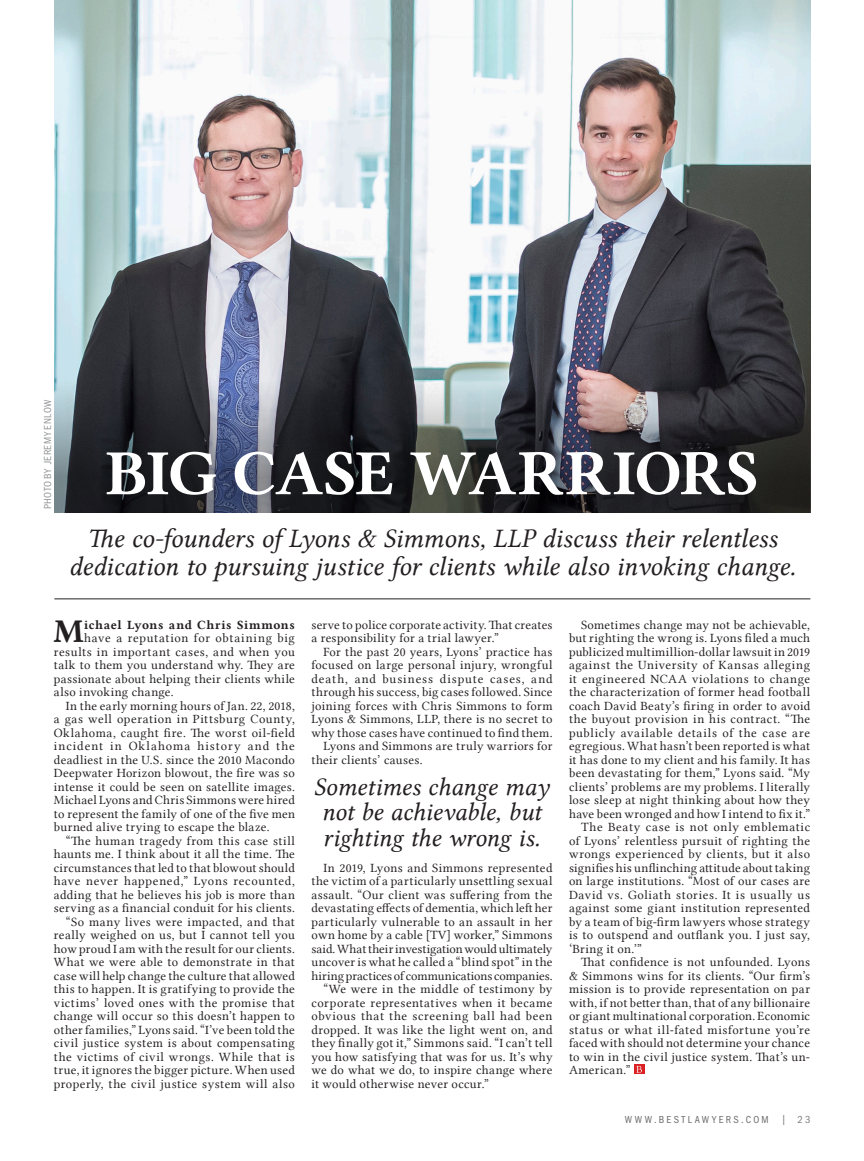
<style>
.page{position:relative;width:864px;height:1161px;background:#fff}
.page>*{position:absolute;margin:0;border:0;box-sizing:border-box;transform-origin:0 0}
.t1{font:64.5px "Lin Libertine B";letter-spacing:-.015em;color:#fff}
.t2{font:33.6px "Lin Libertine B";color:#231f20}
.t3{font:27px/28.5px "Lin Libertine I";color:#231f20;text-align:center}
.t4{font:25.5px "Lin Libertine I";letter-spacing:-.005em;color:#231f20}
.t5{font:12.75px/13.5px "Lin Libertine";letter-spacing:.025em;color:#231f20;text-align:justify}
.t6{font:12.75px "Lin Libertine";letter-spacing:.045em;color:#231f20}
.t7{font:12.75px "Lin Libertine";letter-spacing:.05em;color:#231f20}
.t8{font:12.75px "Lin Libertine B";letter-spacing:.045em;color:#231f20}
.t9{font:10.5px "Franklin Gothic URW Cond";letter-spacing:.225em;color:#6c6d70}
.t10{font:10.5px "Franklin Gothic URW Cond";letter-spacing:.04em;color:#939598}
.s1{font-size:12px;color:#7a7c7f}
.s2{color:#7a7c7f}
</style>
<div class="page">
<img style="left:54px;top:0;width:756px;height:345px">
<img style="left:54px;top:345px;width:756px;height:167px">
<div style="left:634px;top:1064px;width:10px;height:10px;background:#dc2126"></div>
<svg style="left:636px;top:1066px;width:6px;height:7px"></svg>
<hr style="left:54px;top:598px;width:756px;height:1px;background:#231f20">
<p class="t10" style="left:40px;top:509px;width:111px;rotate:-90deg">PHOTO BY JEREMY ENLOW</p>
<p class="t1" style="left:106px;top:429px;width:654px">BIG CASE WARRIORS</p>
<p class="t3" style="left:69px;top:525px;width:729px">The co-founders of Lyons &amp; Simmons, LLP discuss their relentless dedication to pursuing justice for clients while also invoking change.</p>
<p class="t2" style="left:54px;top:608px;width:32px">M</p>
<p class="t8" style="left:84px;top:616px;width:212px">ichael Lyons and Chris Simmons</p>
<p class="t5" style="left:311px;top:618px;width:243px">serve to police corporate activity. That creates a responsibility for a trial lawyer.”</p>
<p class="t5" style="left:311px;top:645px;width:243px;text-indent:12px">For the past 20 years, Lyons’ practice has focused on large personal injury, wrongful death, and business dispute cases, and through his success, big cases followed. Since joining forces with Chris Simmons to form Lyons &amp; Simmons, LLP, there is no secret to why those cases have continued to find them.</p>
<p class="t5" style="left:311px;top:739px;width:243px;text-indent:12px">Lyons and Simmons are truly warriors for their clients’ causes.</p>
<p class="t5" style="left:569px;top:618px;width:243px;text-indent:12px">Sometimes change may not be achievable, but righting the wrong is. Lyons filed a much publicized multimillion-dollar lawsuit in 2019 against the University of Kansas alleging it engineered NCAA violations to change the characterization of former head football coach David Beaty’s firing in order to avoid the buyout provision in his contract. “The publicly available details of the case are egregious. What hasn’t been reported is what it has done to my client and his family. It has been devastating for them,” Lyons said. “My clients’ problems are my problems. I literally lose sleep at night thinking about how they have been wronged and how I intend to fix it.”</p>
<p class="t5" style="left:569px;top:820px;width:243px;text-indent:12px">The Beaty case is not only emblematic of Lyons’ relentless pursuit of righting the wrongs experienced by clients, but it also signifies his unflinching attitude about taking on large institutions. “Most of our cases are David vs. Goliath stories. It is usually us against some giant institution represented by a team of big-firm lawyers whose strategy is to outspend and outflank you. I just say, ‘Bring it on.’”</p>
<p class="t5" style="left:569px;top:955px;width:243px;text-indent:12px">That confidence is not unfounded. Lyons &amp; Simmons wins for its clients. “Our firm’s mission is to provide representation on par with, if not better than, that of any billionaire or giant multinational corporation. Economic status or what ill-fated misfortune you’re faced with should not determine your chance to win in the civil justice system. That’s un-American.”</p>
<p class="t7" style="left:84px;top:631px;width:212px">have a reputation for obtaining big</p>
<p class="t6" style="left:54px;top:644px;width:243px">results in important cases, and when you</p>
<p class="t5" style="left:54px;top:658px;width:243px">talk to them you understand why. They are</p>
<p class="t5" style="left:54px;top:672px;width:243px">passionate about helping their clients while</p>
<p class="t5" style="left:54px;top:685px;width:121px">also invoking change.</p>
<p class="t5" style="left:54px;top:699px;width:243px;text-indent:12px">In the early morning hours of Jan. 22, 2018, a gas well operation in Pittsburg County, Oklahoma, caught fire. The worst oil-field incident in Oklahoma history and the deadliest in the U.S. since the 2010 Macondo Deepwater Horizon blowout, the fire was so intense it could be seen on satellite images.<br>Michael Lyons and Chris Simmons were hired to represent the family of one of the five men burned alive trying to escape the blaze.</p>
<p class="t5" style="left:54px;top:834px;width:243px;text-indent:12px">“The human tragedy from this case still haunts me. I think about it all the time. The circumstances that led to that blowout should have never happened,” Lyons recounted, adding that he believes his job is more than serving as a financial conduit for his clients.</p>
<p class="t5" style="left:54px;top:915px;width:243px;text-indent:12px">“So many lives were impacted, and that really weighed on us, but I cannot tell you how proud I am with the result for our clients.<br>What we were able to demonstrate in that case will help change the culture that allowed this to happen. It is gratifying to provide the victims’ loved ones with the promise that change will occur so this doesn’t happen to other families,” Lyons said. “I’ve been told the civil justice system is about compensating the victims of civil wrongs. While that is true, it ignores the bigger picture. When used properly, the civil justice system will also</p>
<p class="t4" style="left:314px;top:772px;width:237px">Sometimes change may</p>
<p class="t4" style="left:322px;top:798px;width:221px">not be achievable, but</p>
<p class="t4" style="left:323px;top:823px;width:219px">righting the wrong is.</p>
<p class="t5" style="left:311px;top:861px;width:243px;text-indent:12px">In 2019, Lyons and Simmons represented the victim of a particularly unsettling sexual assault. “Our client was suffering from the devastating effects of dementia, which left her particularly vulnerable to an assault in her own home by a cable [TV] worker,” Simmons said. What their investigation would ultimately uncover is what he called a “blind spot” in the hiring practices of communications companies.</p>
<p class="t5" style="left:311px;top:982px;width:243px;text-indent:12px">“We were in the middle of testimony by corporate representatives when it became obvious that the screening ball had been dropped. It was like the light went on, and they finally got it,” Simmons said. “I can’t tell you how satisfying that was for us. It’s why we do what we do, to inspire change where it would otherwise never occur.”</p>
<p class="t9" style="left:625px;top:1112px;width:187px">WWW.BESTLAWYERS.COM <span class="s1">|</span> <span class="s2">23</span></p>
</div>
